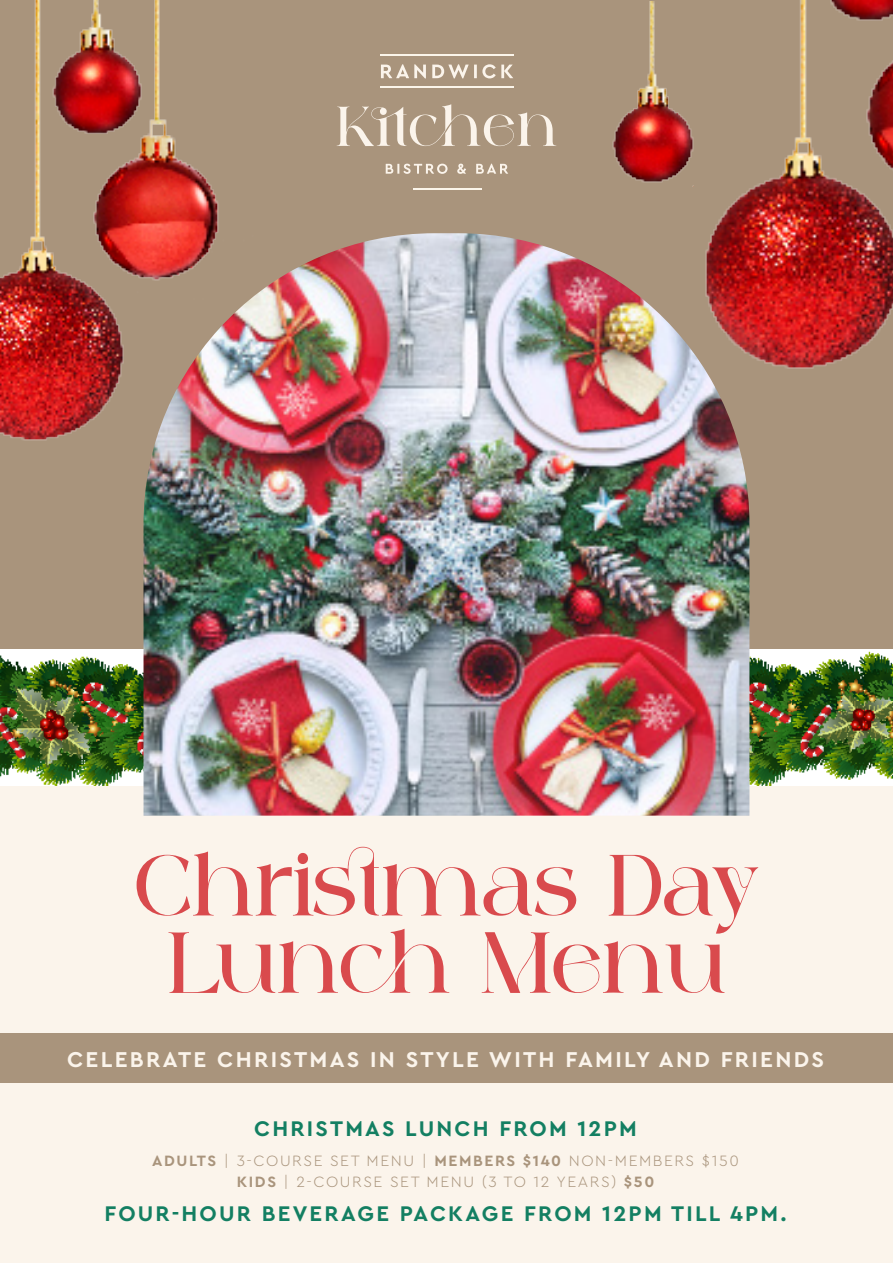
<style>
.page{position:relative;width:893px;height:1263px;background:#fff}
.page>*{position:absolute;margin:0;border:0;box-sizing:border-box;transform-origin:0 0}
.t1{font:71.4px/77.2px "against";letter-spacing:-.03em;color:#d94a4d;text-align:center}
.t2{font:700 22.5px "Cera Pro";letter-spacing:.1em;color:#fbf4eb}
.t3{font:700 22.2px "Cera Pro";letter-spacing:.1em;color:#137f62}
.t4{font:300 15.6px/21.3px "Cera Pro";letter-spacing:.1em;color:#a9947c;text-align:center}
.s1{font-weight:700}
</style>
<div class="page">
<div style="left:0;top:726px;width:893px;height:537px;background:#fbf4eb"></div>
<div style="left:0;top:0;width:893px;height:716px;background:#a9947c"></div>
<img style="left:749px;top:649px;width:144px;height:136px">
<img style="left:0;top:649px;width:144px;height:136px">
<div style="left:0;top:1033px;width:893px;height:49px;background:#a9947c"></div>
<img style="left:144px;top:233px;width:605px;height:583px">
<svg style="left:337px;top:104px;width:219px;height:42px"></svg>
<hr style="left:381px;top:86px;width:133px;height:2px;background:#fbf5ea">
<hr style="left:381px;top:55px;width:133px;height:1px;background:#fbf5ea">
<svg style="left:381px;top:64px;width:132px;height:14px"></svg>
<hr style="left:413px;top:188px;width:68px;height:1px;background:#fbf5ea">
<svg style="left:386px;top:164px;width:122px;height:10px"></svg>
<img style="left:0;top:0;width:279px;height:448px">
<img style="left:612px;top:2px;width:41px;height:181px">
<img style="left:653px;top:0;width:240px;height:389px">
<p class="t1" style="left:134px;top:846px;width:626px">Christmas Day<br>Lunch Menu</p>
<p class="t2" style="left:67px;top:1044px;width:758px">CELEBRATE CHRISTMAS IN STYLE WITH FAMILY AND FRIENDS</p>
<p class="t3" style="left:254px;top:1114px;width:384px">CHRISTMAS LUNCH FROM 12PM</p>
<p class="t4" style="left:152px;top:1149px;width:588px"><span class="s1">ADULTS</span> | 3-COURSE SET MENU | <span class="s1">MEMBERS $140</span> NON-MEMBERS $150<br><span class="s1">KIDS</span> | 2-COURSE SET MENU (3 TO 12 YEARS) <span class="s1">$50</span></p>
<p class="t3" style="left:104px;top:1198px;width:684px">FOUR-HOUR BEVERAGE PACKAGE FROM 12PM TILL 4PM.</p>
</div>
